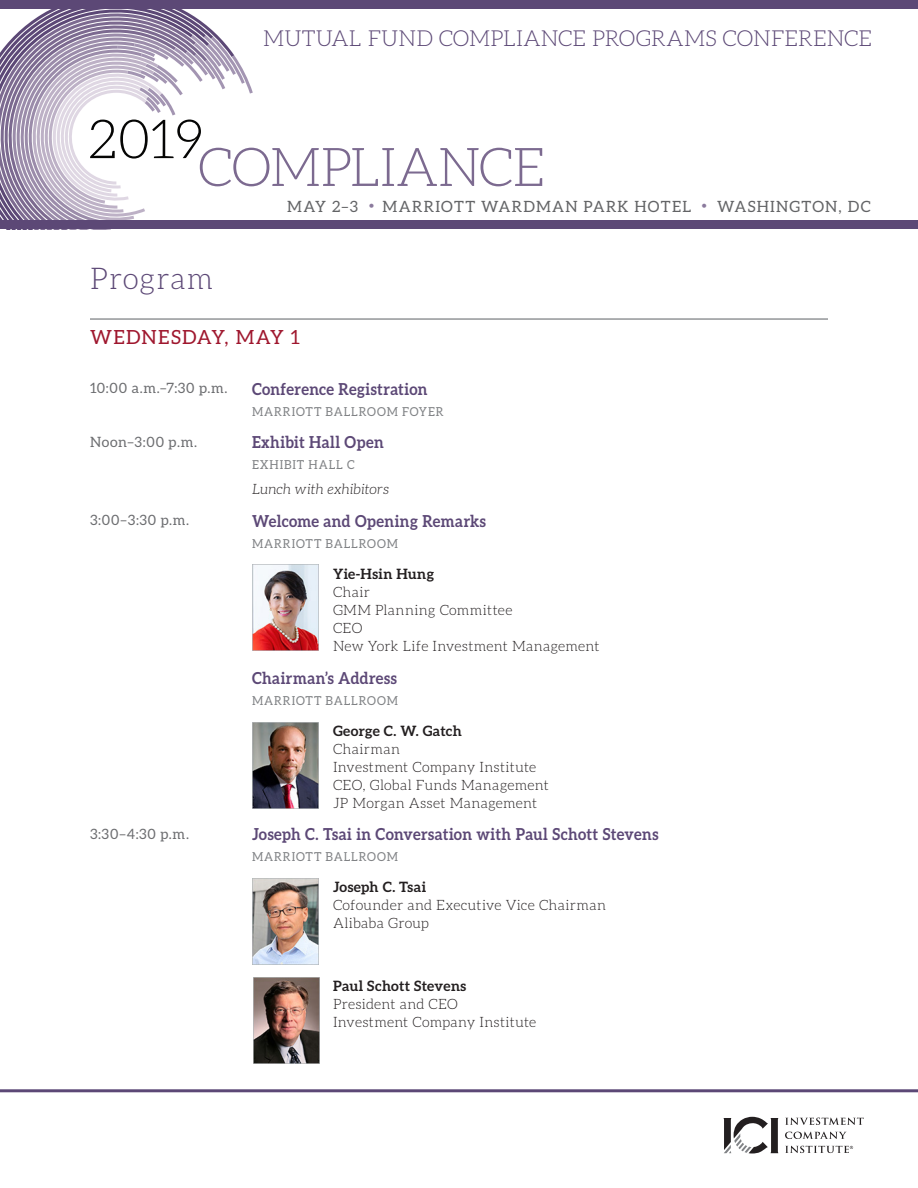
<style>
.page{position:relative;width:918px;height:1188px;background:#fff}
.page>*{position:absolute;margin:0;border:0;box-sizing:border-box;transform-origin:0 0}
.t1{font:300 53.85px "Aleo";color:#050504}
.t2{font:300 53.55px "Aleo";letter-spacing:-.015em;color:#7c6a90}
.Form_type{font:300 30px "Aleo";letter-spacing:.035em;color:#5c4876}
.t3{font:300 22.05px "Aleo";letter-spacing:.01em;color:#5c4876}
.Day{font:19.5px "Aleo";letter-spacing:.065em;color:#9f172e}
.Event{font:700 16.5px "Aleo";letter-spacing:.03em;color:#5c4876;scale:.92 1}
.t4{font:15.6px "Aleo";letter-spacing:.08em;color:#636466}
.Speakers_info{font:300 14.25px/18px "Aleo";letter-spacing:.02em;color:#231f20}
.Times{font:14.25px "Aleo";letter-spacing:.06em;color:#6c6d70}
.Speaker_name{font:700 14.25px "Aleo";letter-spacing:.025em;color:#231f20}
.Text_Italic{font:italic 300 14.25px "Aleo";letter-spacing:.015em;color:#231f20}
.Room{font:12.3px "Aleo";letter-spacing:.075em;color:#808285;scale:.95 1}
</style>
<div class="page">
<svg style="left:785px;top:1118px;width:79px;height:7px"></svg>
<svg style="left:785px;top:1132px;width:61px;height:7px"></svg>
<svg style="left:724px;top:1117px;width:54px;height:37px"></svg>
<svg style="left:785px;top:1146px;width:68px;height:7px"></svg>
<svg style="left:0;top:9px;width:253px;height:211px"></svg>
<div style="left:0;top:220px;width:918px;height:10px;background:#5c4876"></div>
<div style="left:0;top:0;width:918px;height:9px;background:#5c4876"></div>
<hr style="left:90px;top:318px;width:738px;height:2px;background:#939598">
<img style="left:252px;top:565px;width:66px;height:85px">
<img style="left:252px;top:723px;width:66px;height:85px">
<img style="left:252px;top:879px;width:66px;height:85px">
<img style="left:254px;top:978px;width:66px;height:85px">
<hr style="left:0;top:1089px;width:918px;height:3px;background:#5c4876">
<p class="t3" style="left:263px;top:25px;width:611px">MUTUAL FUND COMPLIANCE PROGRAMS CONFERENCE</p>
<p class="t1" style="left:88px;top:108px;width:117px">2019</p>
<p class="t2" style="left:198px;top:136px;width:349px">COMPLIANCE</p>
<p class="t4" style="left:287px;top:197px;width:585px">MAY 2–3 <sup>•</sup> MARRIOTT WARDMAN PARK HOTEL <sup>•</sup> WASHINGTON, DC</p>
<p class="Form_type" style="left:90px;top:262px;width:125px">Program</p>
<p class="Day" style="left:90px;top:326px;width:212px">WEDNESDAY, MAY 1</p>
<p class="Times" style="left:90px;top:380px;width:139px">10:00 a.m.–7:30 p.m.</p>
<p class="Event" style="left:252px;top:379px;width:192px">Conference Registration</p>
<p class="Room" style="left:252px;top:404px;width:203px">MARRIOTT BALLROOM FOYER</p>
<p class="Times" style="left:90px;top:433px;width:109px">Noon–3:00 p.m.</p>
<p class="Event" style="left:252px;top:433px;width:145px">Exhibit Hall Open</p>
<p class="Room" style="left:252px;top:458px;width:109px">EXHIBIT HALL C</p>
<p class="Text_Italic" style="left:252px;top:481px;width:139px">Lunch with exhibitors</p>
<p class="Times" style="left:90px;top:512px;width:101px">3:00–3:30 p.m.</p>
<p class="Event" style="left:252px;top:511px;width:256px">Welcome and Opening Remarks</p>
<p class="Room" style="left:252px;top:537px;width:155px">MARRIOTT BALLROOM</p>
<p class="Speaker_name" style="left:333px;top:566px;width:103px">Yie-Hsin Hung</p>
<p class="Speakers_info" style="left:333px;top:583px;width:268px">Chair<br>GMM Planning Committee<br>CEO<br>New York Life Investment Management</p>
<p class="Event" style="left:252px;top:668px;width:159px">Chairman’s Address</p>
<p class="Room" style="left:252px;top:693px;width:155px">MARRIOTT BALLROOM</p>
<p class="Speaker_name" style="left:333px;top:722px;width:130px">George C. W. Gatch</p>
<p class="Speakers_info" style="left:333px;top:740px;width:217px">Chairman<br>Investment Company Institute<br>CEO, Global Funds Management<br>JP Morgan Asset Management</p>
<p class="Times" style="left:90px;top:825px;width:101px">3:30–4:30 p.m.</p>
<p class="Event" style="left:252px;top:825px;width:443px">Joseph C. Tsai in Conversation with Paul Schott Stevens</p>
<p class="Room" style="left:252px;top:850px;width:155px">MARRIOTT BALLROOM</p>
<p class="Speaker_name" style="left:333px;top:879px;width:95px">Joseph C. Tsai</p>
<p class="Speakers_info" style="left:333px;top:896px;width:275px">Cofounder and Executive Vice Chairman<br>Alibaba Group</p>
<p class="Speaker_name" style="left:333px;top:978px;width:135px">Paul Schott Stevens</p>
<p class="Speakers_info" style="left:333px;top:995px;width:205px">President and CEO<br>Investment Company Institute</p>
</div>
